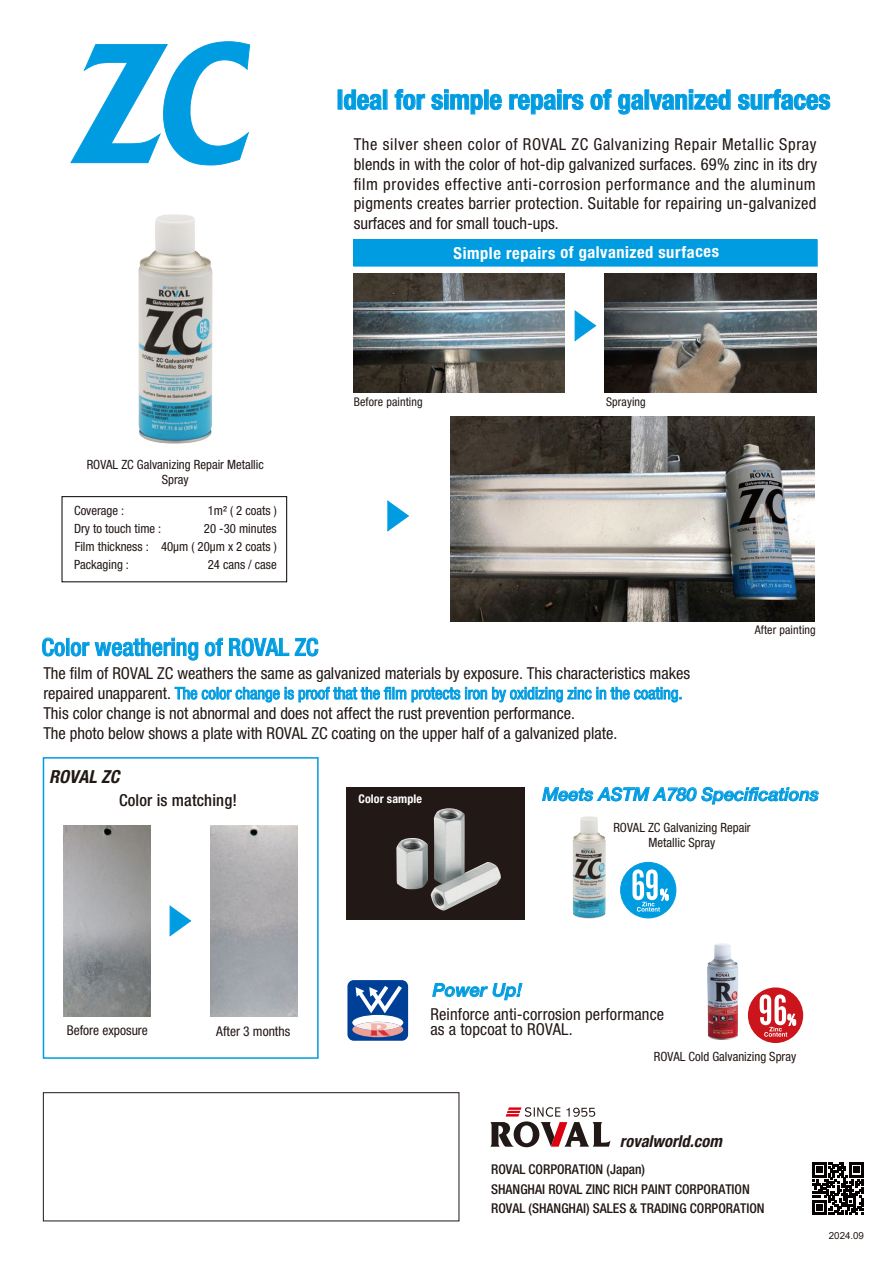
<style>
.page{position:relative;width:893px;height:1263px;background:#fff}
.page>*{position:absolute;margin:0;border:0;box-sizing:border-box;transform-origin:0 0}
.t1{font:700 condensed 27px "Helvetica Neue LT Pro";letter-spacing:-.005em;color:#009ce1}
.t2{font:500 condensed 24px "Helvetica Neue LT Pro";color:#009ce1}
.t3{font:italic 500 18px "Helvetica Neue LT Pro";color:#009ce1}
.t4{font:italic 700 condensed 18px "Helvetica Neue LT Pro";color:#221815}
.t5{font:condensed 16.5px/19.8px "Helvetica Neue LT Pro";color:#221815}
.t6{font:700 condensed 16.5px "Helvetica Neue LT Pro";letter-spacing:.025em;color:#fff}
.t7{font:500 condensed 16.5px "Helvetica Neue LT Pro";letter-spacing:.01em;color:#221815}
.t8{font:italic 700 condensed 16.5px "Helvetica Neue LT Pro";color:#221815}
.t9{font:500 condensed 13.5px/19.6px "Helvetica Neue LT Pro";color:#221815}
.t10{font:condensed 13.5px "Helvetica Neue LT Pro";color:#221815}
.t11{font:condensed 12.75px/18px "Helvetica Neue LT Pro";color:#221815;text-align:center}
.t12{font:condensed 12px "Helvetica Neue LT Pro";letter-spacing:.01em;color:#221815}
.t13{font:700 condensed 12px "Helvetica Neue LT Pro";letter-spacing:.01em;color:#fff}
.t14{font:9.75px "Arial";color:#221815}
.s1{color:#009ce1}
</style>
<div class="page">
<svg style="left:344px;top:90px;width:38px;height:20px"></svg>
<div style="left:383px;top:90px;width:4px;height:19px;border:1px solid #009ce1"></div>
<svg style="left:395px;top:89px;width:30px;height:21px"></svg>
<svg style="left:432px;top:90px;width:51px;height:24px"></svg>
<div style="left:484px;top:90px;width:4px;height:19px;border:1px solid #009ce1"></div>
<svg style="left:490px;top:94px;width:12px;height:16px"></svg>
<svg style="left:509px;top:90px;width:74px;height:24px"></svg>
<svg style="left:591px;top:89px;width:20px;height:21px"></svg>
<svg style="left:618px;top:94px;width:25px;height:20px"></svg>
<svg style="left:650px;top:90px;width:80px;height:20px"></svg>
<svg style="left:738px;top:89px;width:92px;height:21px"></svg>
<div style="left:354px;top:240px;width:463px;height:26px;background:#009ce1"></div>
<svg style="left:575px;top:310px;width:21px;height:31px"></svg>
<div style="left:62px;top:496px;width:225px;height:86px;border:1px solid #040000"></div>
<div style="left:43px;top:757px;width:276px;height:302px;border:2px solid #009ce1"></div>
<svg style="left:42px;top:638px;width:23px;height:18px"></svg>
<div style="left:66px;top:638px;width:3px;height:18px;border:1px solid #009ce1"></div>
<svg style="left:71px;top:642px;width:18px;height:14px"></svg>
<svg style="left:95px;top:638px;width:103px;height:22px"></svg>
<svg style="left:205px;top:638px;width:18px;height:18px"></svg>
<svg style="left:229px;top:638px;width:60px;height:18px"></svg>
<svg style="left:295px;top:638px;width:23px;height:18px"></svg>
<svg style="left:490px;top:1107px;width:120px;height:40px"></svg>
<svg style="left:432px;top:983px;width:90px;height:18px"></svg>
<div style="left:347px;top:787px;width:178px;height:132px;background:#221815"></div>
<svg style="left:175px;top:687px;width:231px;height:15px"></svg>
<svg style="left:412px;top:687px;width:179px;height:15px"></svg>
<svg style="left:597px;top:687px;width:84px;height:15px"></svg>
<div style="left:43px;top:1092px;width:416px;height:129px;border:1px solid #221815"></div>
<img style="left:396px;top:808px;width:105px;height:103px">
<img style="left:138px;top:214px;width:74px;height:229px">
<svg style="left:71px;top:41px;width:179px;height:124px"></svg>
<div style="left:621px;top:862px;width:55px;height:56px;background:#009ce1;border-radius:50%"></div>
<div style="left:620px;top:862px;width:56px;height:56px;border:1px solid #009ce1;border-radius:50%"></div>
<svg style="left:632px;top:869px;width:37px;height:43px"></svg>
<img style="left:353px;top:273px;width:212px;height:120px">
<img style="left:604px;top:274px;width:212px;height:119px">
<img style="left:451px;top:416px;width:364px;height:205px">
<svg style="left:388px;top:501px;width:21px;height:30px"></svg>
<img style="left:64px;top:825px;width:87px;height:192px">
<img style="left:211px;top:825px;width:86px;height:192px">
<svg style="left:170px;top:906px;width:21px;height:30px"></svg>
<div style="left:347px;top:980px;width:61px;height:61px;background:#003f98;border-radius:6px"></div>
<svg style="left:352px;top:986px;width:51px;height:51px"></svg>
<svg style="left:542px;top:786px;width:276px;height:18px"></svg>
<img style="left:573px;top:816px;width:33px;height:102px">
<img style="left:707px;top:943px;width:31px;height:97px">
<div style="left:748px;top:987px;width:55px;height:56px;background:#cc141c;border-radius:50%"></div>
<svg style="left:760px;top:994px;width:36px;height:43px"></svg>
<svg style="left:812px;top:1162px;width:52px;height:53px"></svg>
<h1 class="t1" style="left:337px;top:83px;width:495px">Ideal for simple repairs of galvanized surfaces</h1>
<p class="t5" style="left:354px;top:134px;width:465px;text-align:justify">The silver sheen color of ROVAL ZC Galvanizing Repair Metallic Spray blends in with the color of hot-dip galvanized surfaces. 69% zinc in its dry film provides effective anti-corrosion performance and the aluminum pigments creates barrier protection. Suitable for repairing un-galvanized surfaces and for small touch-ups.</p>
<p class="t6" style="left:454px;top:242px;width:267px">Simple repairs of galvanized surfaces</p>
<p class="t11" style="left:87px;top:456px;width:179px;line-height:15px">ROVAL ZC Galvanizing Repair Metallic<br>Spray</p>
<p class="t11" style="left:74px;top:501px;width:52px">Coverage :</p>
<p class="t11" style="left:208px;top:501px;width:71px">1m² ( 2 coats )</p>
<p class="t11" style="left:74px;top:519px;width:89px">Dry to touch time :</p>
<p class="t11" style="left:74px;top:519px;width:204px;text-align:justify;text-indent:130px">20 -30 minutes Film thickness : 40μm ( 20μm x 2 coats )<br>Packaging :</p>
<p class="t11" style="left:208px;top:555px;width:71px">24 cans / case</p>
<h2 class="t2" style="left:42px;top:633px;width:278px">Color weathering of ROVAL ZC</h2>
<p class="t12" style="left:354px;top:395px;width:70px">Before painting</p>
<p class="t12" style="left:606px;top:395px;width:41px">Spraying</p>
<p class="t5" style="left:43px;top:663px;width:648px">The film of ROVAL ZC weathers the same as galvanized materials by exposure. This characteristics makes repaired unapparent. <span class="s1">The color change is proof that the film protects iron by oxidizing zinc in the coating.<br></span>This color change is not abnormal and does not affect the rust prevention performance.<br>The photo below shows a plate with ROVAL ZC coating on the upper half of a galvanized plate.</p>
<p class="t4" style="left:49px;top:765px;width:72px">ROVAL ZC</p>
<p class="t12" style="left:755px;top:623px;width:63px">After painting</p>
<p class="t7" style="left:119px;top:790px;width:119px">Color is matching!</p>
<p class="t10" style="left:67px;top:1022px;width:83px">Before exposure</p>
<p class="t10" style="left:216px;top:1023px;width:75px">After 3 months</p>
<p class="t13" style="left:358px;top:792px;width:65px">Color sample</p>
<p class="t3" style="left:542px;top:783px;width:278px">Meets ASTM A780 Specifications</p>
<p class="t11" style="left:613px;top:820px;width:139px;line-height:15px">ROVAL ZC Galvanizing Repair<br>Metallic Spray</p>
<p class="t3" style="left:433px;top:979px;width:91px">Power Up!</p>
<p class="t5" style="left:430px;top:1006px;width:235px;line-height:15px">Reinforce anti-corrosion performance as a topcoat to ROVAL.</p>
<p class="t11" style="left:654px;top:1047px;width:144px">ROVAL Cold Galvanizing Spray</p>
<p class="t8" style="left:620px;top:1131px;width:103px">rovalworld.com</p>
<p class="t9" style="left:491px;top:1159px;width:275px">ROVAL CORPORATION (Japan)<br>SHANGHAI ROVAL ZINC RICH PAINT CORPORATION<br>ROVAL (SHANGHAI) SALES &amp; TRADING CORPORATION</p>
<p class="t14" style="left:829px;top:1229px;width:37px">2024.09</p>
</div>
